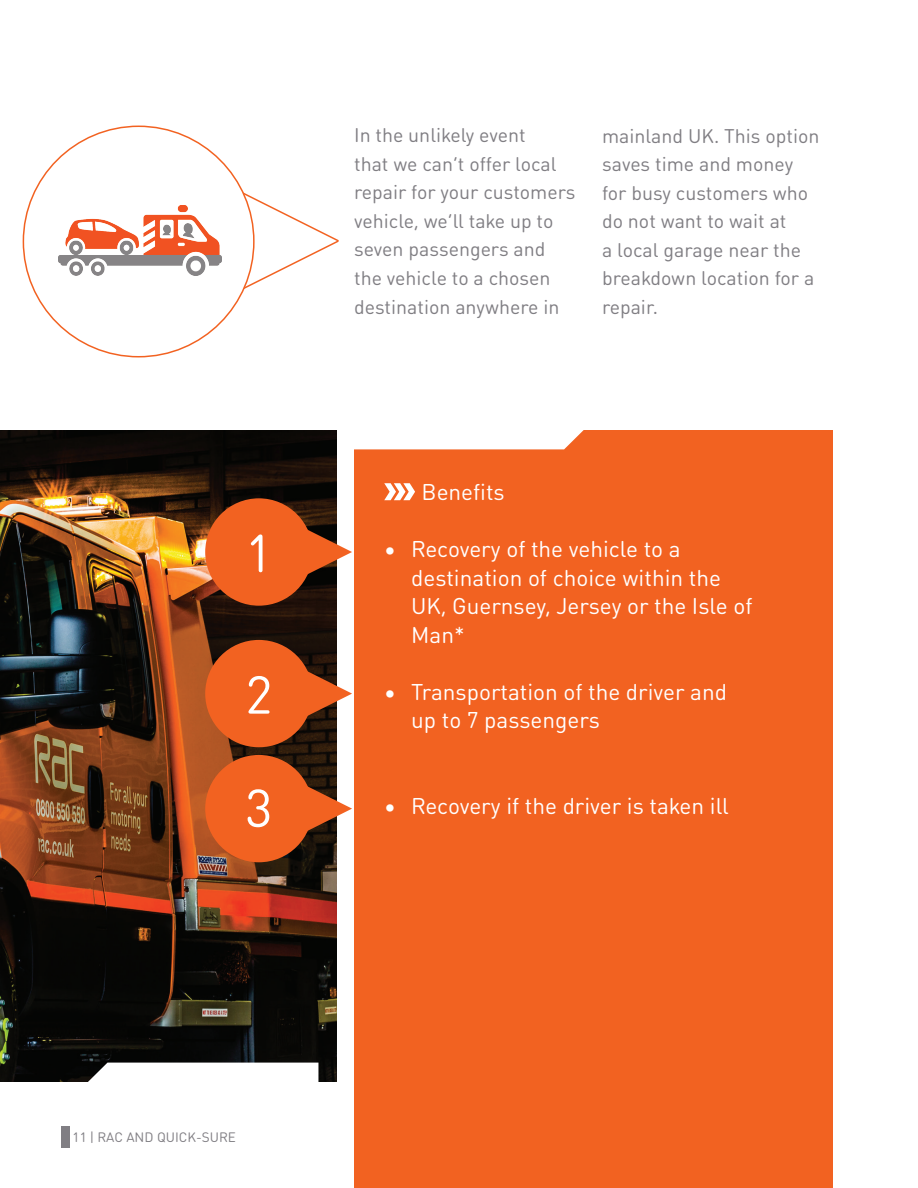
<style>
.page{position:relative;width:918px;height:1188px;background:#fff}
.page>*{position:absolute;margin:0;border:0;box-sizing:border-box;transform-origin:0 0}
.t1{font:52.5px/113.2px "DIN Round OT";color:#fff}
.t2{font:22.5px/28.5px "DIN Round OT";color:#fff}
.t3{font:19.5px/28.5px "DIN Round OT";color:#807e83}
.t4{font:13.5px "DIN Round OT";color:#807e83}
</style>
<div class="page">
<img style="left:0;top:430px;width:336px;height:652px">
<svg style="left:234px;top:176px;width:105px;height:129px"></svg>
<div style="left:23px;top:126px;width:231px;height:231px;background:#fff;border-radius:50%"></div>
<img style="left:58px;top:205px;width:164px;height:70px">
<div style="left:354px;top:430px;width:479px;height:758px;background:#f26221"></div>
<div style="left:354px;top:430px;width:230px;height:19px;background:#fff"></div>
<svg style="left:0;top:1063px;width:318px;height:19px"></svg>
<svg style="left:384px;top:483px;width:31px;height:17px"></svg>
<div style="left:205px;top:498px;width:108px;height:108px;background:#f26221;border-radius:50%"></div>
<svg style="left:304px;top:523px;width:48px;height:58px"></svg>
<div style="left:205px;top:640px;width:108px;height:107px;background:#f26221;border-radius:50%"></div>
<svg style="left:303px;top:664px;width:49px;height:59px"></svg>
<div style="left:205px;top:755px;width:108px;height:107px;background:#f26221;border-radius:50%"></div>
<svg style="left:303px;top:779px;width:49px;height:59px"></svg>
<div style="left:62px;top:1127px;width:8px;height:21px;background:#807e83"></div>
<h1 class="t1" style="left:245px;top:496px;width:29px">1</h1>
<h1 class="t1" style="left:245px;top:637px;width:29px">2<br>3</h1>
<p class="t3" style="left:354px;top:121px;width:223px">In the unlikely event<br>that we can’t offer local repair for your customers vehicle, we’ll take up to seven passengers and the vehicle to a chosen destination anywhere in</p>
<p class="t3" style="left:602px;top:121px;width:219px">mainland U K. This option saves time and money for busy customers who do not want to wait at<br>a local garage near the breakdown location for a repair.</p>
<p class="t2" style="left:422px;top:478px;width:85px">Benefits</p>
<p class="t2" style="left:411px;top:534px;width:343px;text-indent:-27px">• Recovery of the vehicle to a destination of choice within the<br>U K, Guernsey, Jersey or the Isle of<br>Man*</p>
<p class="t2" style="left:411px;top:677px;width:317px;text-indent:-27px">• Transportation of the driver and up to 7 passengers</p>
<p class="t2" style="left:384px;top:791px;width:346px">• Recovery if the driver is taken ill</p>
<p class="t4" style="left:73px;top:1129px;width:163px">11 | RAC AN D QU ICK-SU RE</p>
</div>
